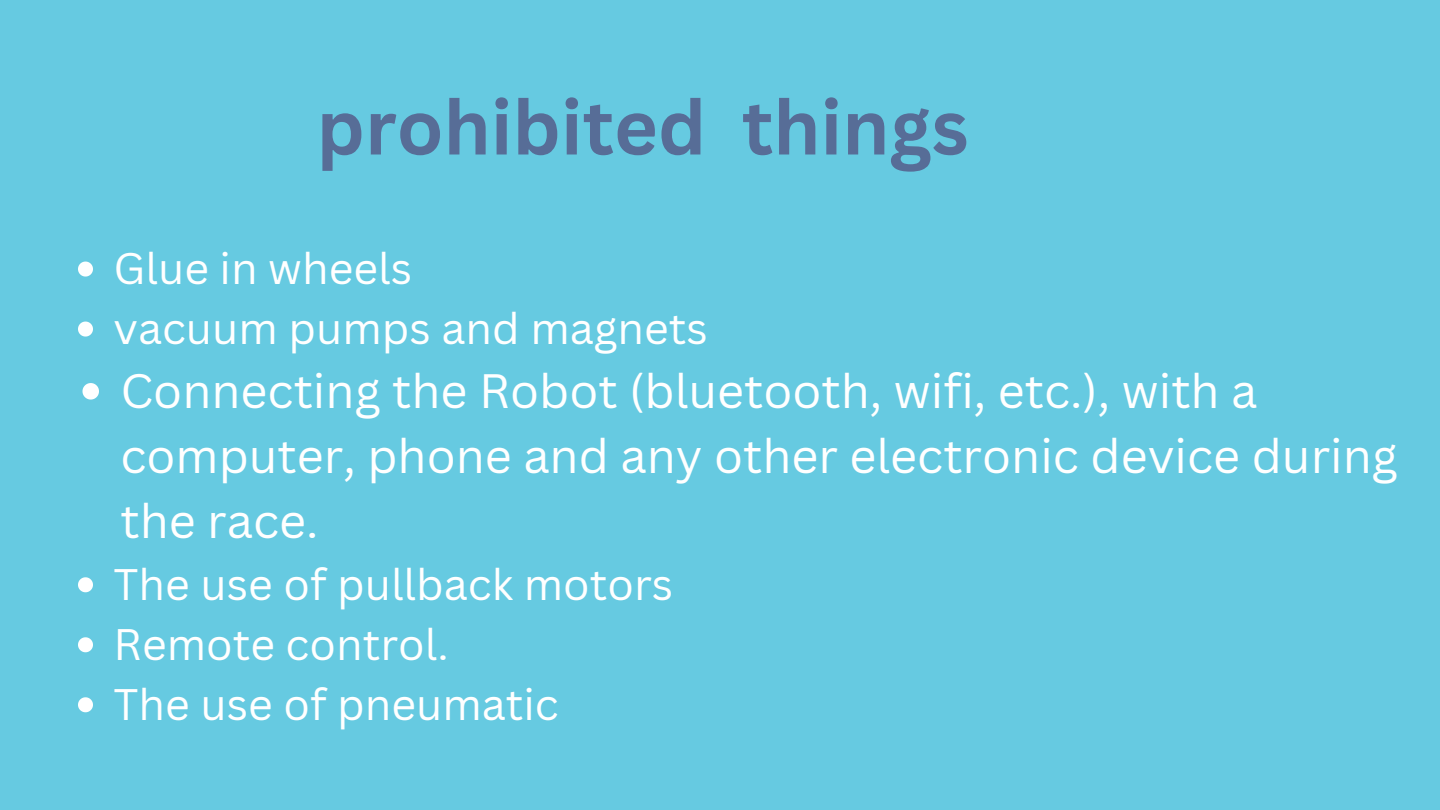
<style>
.page{position:relative;width:1440px;height:810px;background:#66cae1}
.page>*{position:absolute;margin:0;border:0;box-sizing:border-box;transform-origin:0 0}
.t1{font:700 75px "Canva Sans";color:#576d97}
.t2{font:47px/65.2px "Canva Sans";color:#fff}
.t3{font:43px "Canva Sans";color:#fff}
</style>
<div class="page">
<svg style="left:78px;top:262px;width:15px;height:15px"></svg>
<svg style="left:78px;top:322px;width:15px;height:15px"></svg>
<svg style="left:82px;top:383px;width:17px;height:17px"></svg>
<svg style="left:78px;top:577px;width:15px;height:15px"></svg>
<svg style="left:78px;top:637px;width:15px;height:15px"></svg>
<svg style="left:78px;top:697px;width:15px;height:15px"></svg>
<h1 class="t1" style="left:317px;top:74px;width:654px">prohibited things</h1>
<p class="t3" style="left:114px;top:238px;width:300px">Glue in wheels</p>
<p class="t3" style="left:114px;top:298px;width:596px">vacuum pumps and magnets</p>
<p class="t2" style="left:120px;top:357px;width:1279px">Connecting the Robot (bluetooth, wifi, etc.), with a computer, phone and any other electronic device during the race.</p>
<p class="t3" style="left:114px;top:554px;width:561px">The use of pullback motors</p>
<p class="t3" style="left:114px;top:614px;width:337px">Remote control.</p>
<p class="t3" style="left:114px;top:674px;width:447px">The use of pneumatic</p>
</div>
